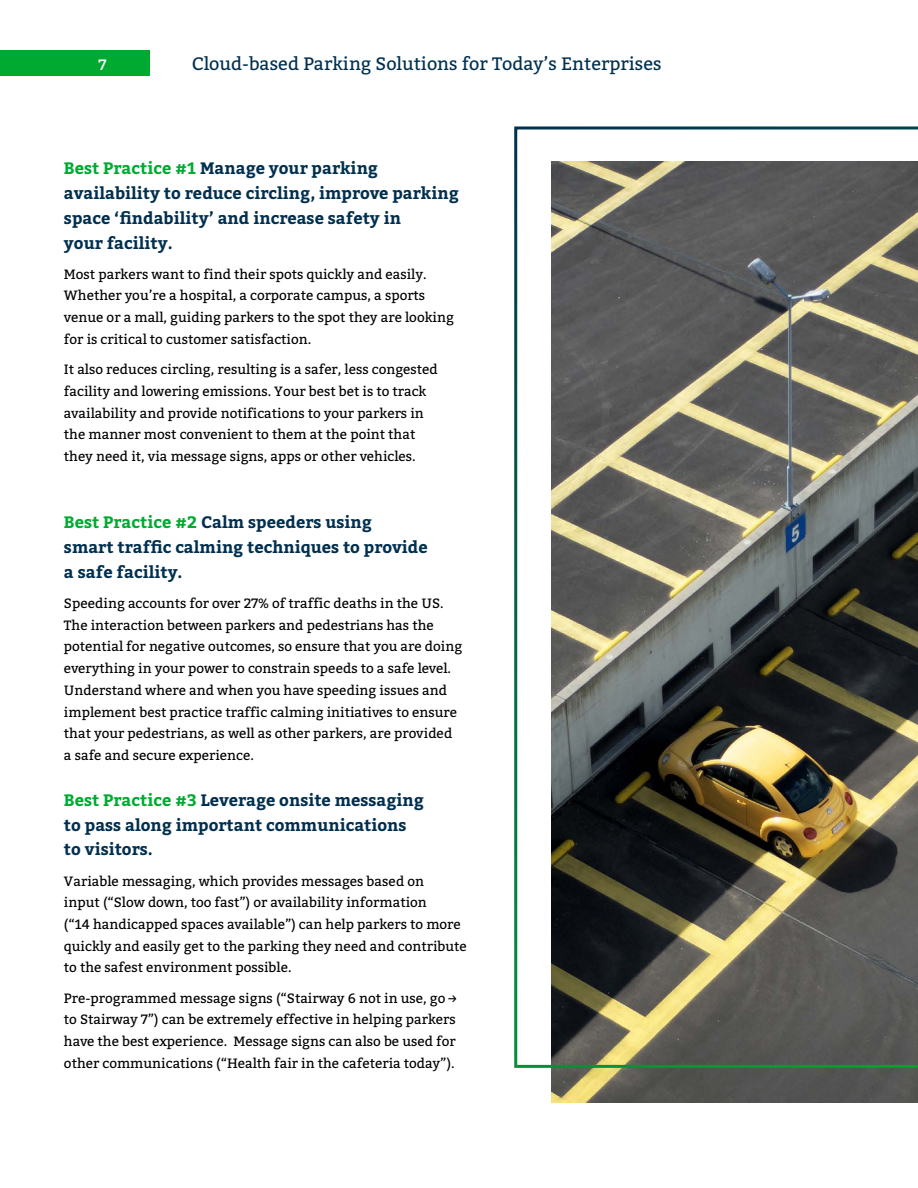
<style>
.page{position:relative;width:918px;height:1188px;background:#fff}
.page>*{position:absolute;margin:0;border:0;box-sizing:border-box;transform-origin:0 0}
.t1{font:18px "Bitter";color:#002f4f}
.t2{font:700 16.5px/24.8px "Bitter";color:#002f4f}
.t3{font:15px "Montserrat";color:#fff}
.t4{font:13.5px/21.8px "Bitter";color:#000}
.s1{color:#00aa31}
</style>
<div class="page">
<div style="left:0;top:50px;width:149px;height:26px;background:#00aa31"></div>
<img style="left:551px;top:1068px;width:367px;height:35px">
<img style="left:514px;top:126px;width:404px;height:942px">
<p class="t3" style="left:98px;top:56px;width:10px">7</p>
<h1 class="t1" style="left:192px;top:50px;width:471px">Cloud-based Parking Solutions for Today’s Enterprises</h1>
<p class="t2" style="left:64px;top:156px;width:396px"><span class="s1">Best Practice #1</span> Manage your parking availability to reduce circling, improve parking space ‘findability’ and increase safety in<br>your facility.</p>
<p class="t4" style="left:64px;top:263px;width:391px">Most parkers want to find their spots quickly and easily.<br>Whether you’re a hospital, a corporate campus, a sports venue or a mall, guiding parkers to the spot they are looking for is critical to customer satisfaction.</p>
<p class="t4" style="left:64px;top:358px;width:375px">It also reduces circling, resulting is a safer, less congested facility and lowering emissions. Your best bet is to track availability and provide notifications to your parkers in the manner most convenient to them at the point that they need it, via message signs, apps or other vehicles.</p>
<p class="t2" style="left:64px;top:510px;width:365px"><span class="s1">Best Practice #2</span> Calm speeders using<br>smart traffic calming techniques to provide a safe facility.</p>
<p class="t4" style="left:64px;top:592px;width:400px">Speeding accounts for over 27% of traffic deaths in the US.<br>The interaction between parkers and pedestrians has the potential for negative outcomes, so ensure that you are doing everything in your power to constrain speeds to a safe level.<br>Understand where and when you have speeding issues and implement best practice traffic calming initiatives to ensure that your pedestrians, as well as other parkers, are provided a safe and secure experience.</p>
<p class="t2" style="left:64px;top:787px;width:361px"><span class="s1">Best Practice #3</span> Leverage onsite messaging to pass along important communications to visitors.</p>
<p class="t4" style="left:64px;top:870px;width:404px">Variable messaging, which provides messages based on<br>input (“Slow down, too fast”) or availability information<br>(“14 handicapped spaces available”) can help parkers to more quickly and easily get to the parking they need and contribute to the safest environment possible.</p>
<p class="t4" style="left:64px;top:987px;width:395px;text-align:justify">Pre-programmed message signs (“Stairway 6 not in use, go → to Stairway 7”) can be extremely effective in helping parkers have the best experience. Message signs can also be used for other communications (“Health fair in the cafeteria today”).</p>
</div>
